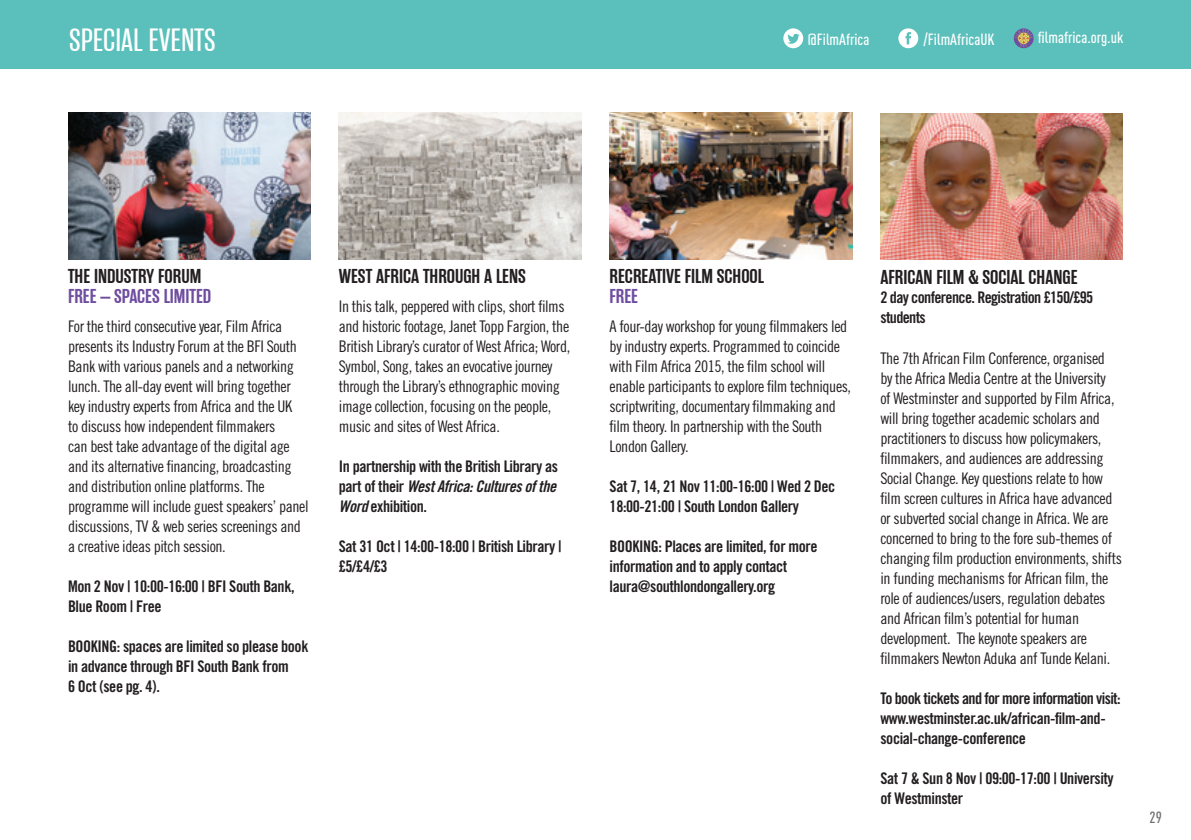
<style>
.page{position:relative;width:1191px;height:840px;background:#fff}
.page>*{position:absolute;margin:0;border:0;box-sizing:border-box;transform-origin:0 0}
.t1{font:32px "Rama Gothic E";color:#fff}
.t2{font:600 20px "Rama Gothic E";color:#231f20}
.t3{font:600 20px "Rama Gothic E";color:#6f4d9f}
.t4{font:16px/20px "Trade Gothic LT Std Cn 18";letter-spacing:-.025em;color:#231f20}
.t5{font:16px/20px "Trade Gothic LT Std Bd Cn 20";letter-spacing:-.025em;color:#231f20}
.t6{font:500 16px "DIN Cond";color:#fff}
.t7{font:16px "Trade Gothic LT Std Bd Cn 20 Obl";letter-spacing:-.025em;color:#231f20}
.t8{font:500 16px "DIN Cond";color:#6c6d70}
.s1{font-family:"Trade Gothic LT Std Bd Cn 20"}
.s2{font-family:"Trade Gothic LT Std Bd Cn 20 Obl"}
</style>
<div class="page">
<div style="left:0;top:0;width:1191px;height:68px;background:#5bc0bb"></div>
<svg style="left:783px;top:28px;width:20px;height:20px"></svg>
<svg style="left:898px;top:28px;width:20px;height:20px"></svg>
<svg style="left:1013px;top:28px;width:20px;height:20px"></svg>
<img style="left:68px;top:113px;width:242px;height:146px">
<img style="left:339px;top:113px;width:242px;height:146px">
<img style="left:609px;top:113px;width:243px;height:146px">
<img style="left:880px;top:113px;width:243px;height:147px">
<h1 class="t1" style="left:69px;top:23px;width:148px">SPECIAL EVENTS</h1>
<p class="t6" style="left:808px;top:29px;width:63px">@FilmAfrica</p>
<p class="t6" style="left:923px;top:29px;width:72px">/FilmAfricaUK</p>
<p class="t6" style="left:1037px;top:28px;width:87px">filmafrica.org.uk</p>
<p class="t2" style="left:68px;top:265px;width:135px">THE INDUSTRY FORUM</p>
<p class="t3" style="left:68px;top:285px;width:145px">FREE – SPACES LIMITED</p>
<p class="t4" style="left:68px;top:315px;width:242px">For the third consecutive year, Film Africa presents its Industry Forum at the BFI South Bank with various panels and a networking lunch. The all-day event will bring together key industry experts from Africa and the UK<br>to discuss how independent filmmakers<br>can best take advantage of the digital age and its alternative financing, broadcasting and distribution online platforms. The programme will include guest speakers’ panel discussions, TV &amp; web series screenings and a creative ideas pitch session.</p>
<p class="t5" style="left:68px;top:575px;width:228px">Mon 2 Nov | 10:00-16:00 | BFI South Bank,<br>Blue Room | Free</p>
<p class="t5" style="left:68px;top:635px;width:242px">BOOKING: spaces are limited so please book in advance through BFI South Bank from<br>6 Oct (see pg. 4).</p>
<p class="t2" style="left:339px;top:265px;width:188px">WEST AFRICA THROUGH A LENS</p>
<p class="t2" style="left:609px;top:265px;width:156px">RECREATIVE FILM SCHOOL</p>
<p class="t3" style="left:609px;top:285px;width:30px">FREE</p>
<p class="t4" style="left:339px;top:295px;width:233px">In this talk, peppered with clips, short films and historic footage, Janet Topp Fargion, the British Library’s curator of West Africa; Word, Symbol, Song, takes an evocative journey through the Library’s ethnographic moving image collection, focusing on the people, music and sites of West Africa.</p>
<p class="t5" style="left:339px;top:456px;width:221px">In partnership with the British Library as</p>
<p class="t7" style="left:339px;top:476px;width:219px"><span class="s1">part of their</span> West Africa: Cultures of the</p>
<p class="t5" style="left:339px;top:496px;width:90px"><span class="s2">Word</span> exhibition.</p>
<p class="t5" style="left:339px;top:536px;width:224px">Sat 31 Oct | 14:00-18:00 | British Library | £5/£4/£3</p>
<p class="t4" style="left:609px;top:315px;width:243px">A four-day workshop for young filmmakers led by industry experts. Programmed to coincide with Film Africa 2015, the film school will enable participants to explore film techniques, scriptwriting, documentary filmmaking and film theory. In partnership with the South London Gallery.</p>
<p class="t5" style="left:609px;top:475px;width:227px">Sat 7, 14, 21 Nov 11:00-16:00 | Wed 2 Dec<br>18:00-21:00 | South London Gallery</p>
<p class="t5" style="left:609px;top:535px;width:209px">BOOKING: Places are limited, for more information and to apply contact laura@southlondongallery.org</p>
<p class="t2" style="left:880px;top:266px;width:198px">AFRICAN FILM &amp; SOCIAL CHANGE</p>
<p class="t5" style="left:880px;top:287px;width:214px">2 day conference. Registration £150/£95 students</p>
<p class="t4" style="left:880px;top:347px;width:243px">The 7th African Film Conference, organised<br>by the Africa Media Centre at the University<br>of Westminster and supported by Film Africa, will bring together academic scholars and practitioners to discuss how policymakers, filmmakers, and audiences are addressing Social Change. Key questions relate to how film screen cultures in Africa have advanced or subverted social change in Africa. We are concerned to bring to the fore sub-themes of changing film production environments, shifts in funding mechanisms for African film, the role of audiences/users, regulation debates and African film’s potential for human development. The keynote speakers are filmmakers Newton Aduka anf Tunde Kelani.</p>
<p class="t5" style="left:880px;top:687px;width:242px">To book tickets and for more information visit: www.westminster.ac.uk/african-film-and&shy;social-change-conference</p>
<p class="t5" style="left:880px;top:767px;width:235px">Sat 7 &amp; Sun 8 Nov | 09:00-17:00 | University of Westminster</p>
<p class="t8" style="left:1149px;top:807px;width:14px">29</p>
</div>
